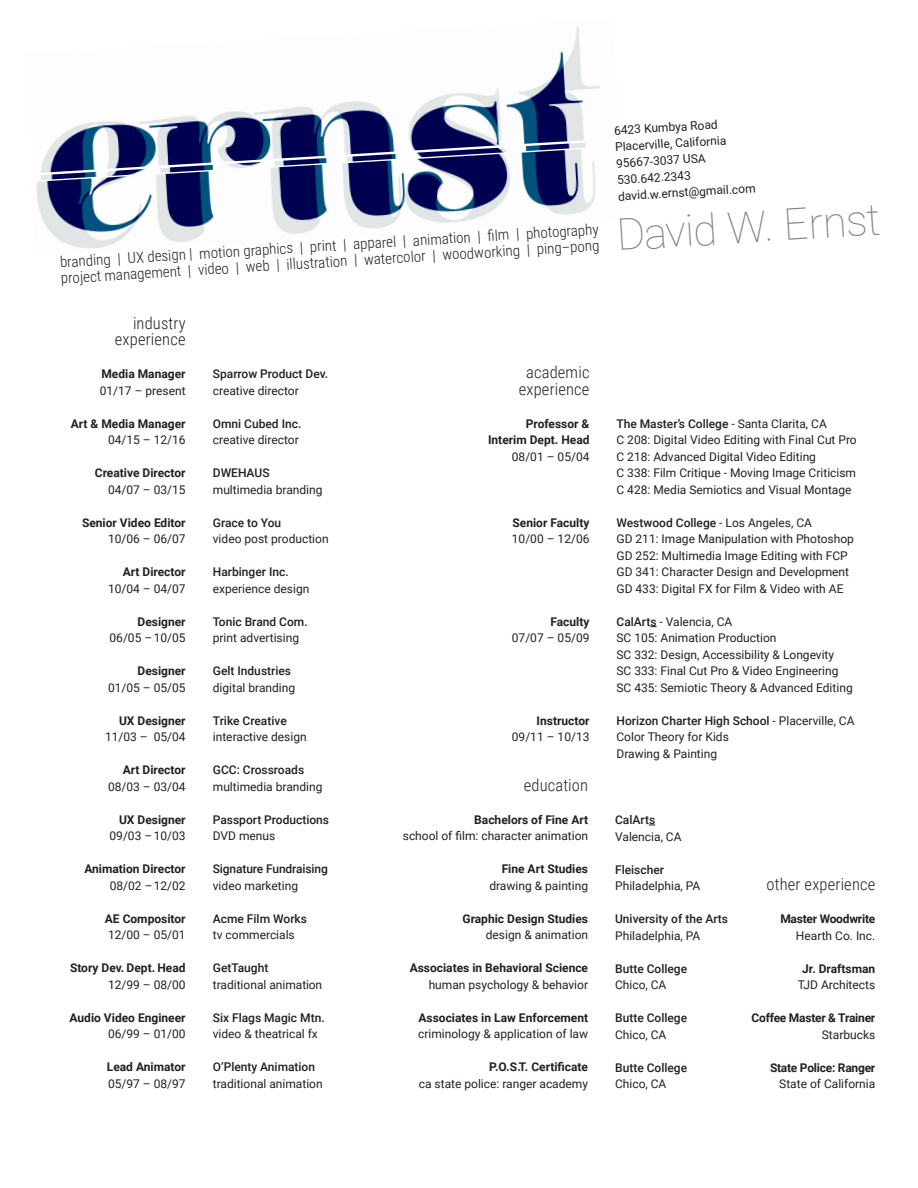
<style>
.page{position:relative;width:918px;height:1188px;background:#fff}
.page>*{position:absolute;margin:0;border:0;box-sizing:border-box;transform-origin:0 0}
.t1{font:100 43.5px "Roboto";color:#808285}
.t2{font:300 16.5px "Roboto Condensed";letter-spacing:.01em;color:#231f20}
.t3{font:300 15px "Roboto Condensed";color:#231f20}
.t4{font:12px "Roboto";color:#231f20}
.t5{font:700 12px "Roboto";color:#231f20}
.t6{font:500 12px "Roboto";color:#231f20}
.t7{font:700 12px "Roboto";letter-spacing:-.02em;color:#231f20}
.s1{font-weight:400}
.s2{font-weight:500}
</style>
<div class="page">
<img style="left:50px;top:26px;width:550px;height:121px">
<img style="left:36px;top:147px;width:560px;height:102px">
<p class="t3" style="left:59px;top:254px;width:541px;rotate:-4deg">branding | UX design | motion graphics | print | apparel | animation | fi lm | photography</p>
<p class="t3" style="left:60px;top:270px;width:541px;rotate:-4deg">project management | video | web | illustration | watercolor | woodworking | ping–pong</p>
<p class="t2" style="left:133px;top:311px;width:54px">industry</p>
<p class="t2" style="left:115px;top:328px;width:72px">experience</p>
<p class="t5" style="left:101px;top:366px;width:86px">Media Manager</p>
<p class="t4" style="left:100px;top:382px;width:87px">01/17 – present</p>
<p class="t5" style="left:71px;top:415px;width:116px">Art &amp; Media Manager</p>
<p class="t4" style="left:108px;top:432px;width:79px">04/15 – 12/16</p>
<p class="t5" style="left:95px;top:465px;width:92px">Creative Director</p>
<p class="t4" style="left:108px;top:481px;width:79px">04/07 – 03/15</p>
<p class="t5" style="left:82px;top:514px;width:105px">Senior Video Editor</p>
<p class="t4" style="left:108px;top:531px;width:79px">10/06 – 06/07</p>
<p class="t5" style="left:123px;top:564px;width:64px">Art Director</p>
<p class="t4" style="left:108px;top:580px;width:79px">10/04 – 04/07</p>
<p class="t5" style="left:138px;top:613px;width:50px">Designer</p>
<p class="t4" style="left:110px;top:630px;width:78px">06/05 –10/05</p>
<p class="t5" style="left:138px;top:663px;width:50px">Designer</p>
<p class="t4" style="left:108px;top:679px;width:79px">01/05 – 05/05</p>
<p class="t5" style="left:119px;top:712px;width:68px">UX Designer</p>
<p class="t4" style="left:105px;top:729px;width:82px">11/03 – 05/04</p>
<p class="t5" style="left:123px;top:762px;width:64px">Art Director</p>
<p class="t4" style="left:108px;top:778px;width:79px">08/03 – 03/04</p>
<p class="t5" style="left:119px;top:811px;width:68px">UX Designer</p>
<p class="t4" style="left:110px;top:828px;width:78px">09/03 –10/03</p>
<p class="t5" style="left:84px;top:861px;width:103px">Animation Director</p>
<p class="t4" style="left:110px;top:877px;width:77px">08/02 –12/02</p>
<p class="t5" style="left:105px;top:910px;width:82px">AE Compositor</p>
<p class="t4" style="left:108px;top:927px;width:79px">12/00 – 05/01</p>
<p class="t5" style="left:70px;top:960px;width:117px">Story Dev. Dept. Head</p>
<p class="t4" style="left:108px;top:976px;width:79px">12/99 – 08/00</p>
<p class="t5" style="left:70px;top:1009px;width:118px">Audio Video Engineer</p>
<p class="t4" style="left:108px;top:1026px;width:79px">06/99 – 01/00</p>
<p class="t5" style="left:107px;top:1059px;width:80px">Lead Animator</p>
<p class="t4" style="left:108px;top:1075px;width:79px">05/97 – 08/97</p>
<p class="t6" style="left:213px;top:366px;width:117px">Sparrow Product Dev.</p>
<p class="t4" style="left:213px;top:382px;width:87px">creative director</p>
<p class="t6" style="left:213px;top:415px;width:90px">Omni Cubed Inc.</p>
<p class="t4" style="left:213px;top:432px;width:87px">creative director</p>
<p class="t6" style="left:213px;top:465px;width:58px">DWEHAUS</p>
<p class="t4" style="left:213px;top:481px;width:111px">multimedia branding</p>
<p class="t6" style="left:213px;top:514px;width:70px">Grace to You</p>
<p class="t4" style="left:213px;top:531px;width:117px">video post production</p>
<p class="t6" style="left:213px;top:564px;width:77px">Harbinger Inc.</p>
<p class="t4" style="left:213px;top:580px;width:98px">experience design</p>
<p class="t6" style="left:213px;top:613px;width:96px">Tonic Brand Com.</p>
<p class="t4" style="left:213px;top:630px;width:88px">print advertising</p>
<p class="t6" style="left:213px;top:663px;width:80px">Gelt Industries</p>
<p class="t4" style="left:213px;top:679px;width:84px">digital branding</p>
<p class="t6" style="left:213px;top:712px;width:75px">Trike Creative</p>
<p class="t4" style="left:213px;top:729px;width:95px">interactive design</p>
<p class="t6" style="left:213px;top:762px;width:93px">GCC: Crossroads</p>
<p class="t4" style="left:213px;top:778px;width:111px">multimedia branding</p>
<p class="t6" style="left:213px;top:811px;width:118px">Passport Productions</p>
<p class="t4" style="left:213px;top:828px;width:64px">DVD menus</p>
<p class="t6" style="left:213px;top:861px;width:116px">Signature Fundraising</p>
<p class="t4" style="left:213px;top:877px;width:87px">video marketing</p>
<p class="t6" style="left:213px;top:910px;width:96px">Acme Film Works</p>
<p class="t4" style="left:213px;top:927px;width:83px">tv commercials</p>
<p class="t6" style="left:213px;top:960px;width:57px">GetTaught</p>
<p class="t4" style="left:213px;top:976px;width:111px">traditional animation</p>
<p class="t6" style="left:213px;top:1009px;width:113px">Six Flags Magic Mtn.</p>
<p class="t4" style="left:213px;top:1026px;width:106px">video &amp; theatrical fx</p>
<p class="t6" style="left:213px;top:1059px;width:104px">O’Plenty Animation</p>
<p class="t4" style="left:213px;top:1075px;width:111px">traditional animation</p>
<p class="t2" style="left:526px;top:361px;width:65px">academic</p>
<p class="t2" style="left:519px;top:377px;width:72px">experience</p>
<p class="t5" style="left:526px;top:415px;width:65px">Professor &amp;</p>
<p class="t5" style="left:488px;top:432px;width:103px">Interim Dept. Head</p>
<p class="t4" style="left:512px;top:448px;width:79px">08/01 – 05/04</p>
<p class="t5" style="left:513px;top:514px;width:78px">Senior Faculty</p>
<p class="t4" style="left:512px;top:531px;width:79px">10/00 – 12/06</p>
<p class="t5" style="left:550px;top:613px;width:41px">Faculty</p>
<p class="t4" style="left:512px;top:630px;width:79px">07/07 – 05/09</p>
<p class="t5" style="left:537px;top:712px;width:54px">Instructor</p>
<p class="t4" style="left:512px;top:729px;width:79px">09/11 – 10/13</p>
<p class="t2" style="left:524px;top:773px;width:66px">education</p>
<p class="t5" style="left:474px;top:811px;width:115px">Bachelors of Fine Art</p>
<p class="t4" style="left:403px;top:828px;width:187px">school of film: character animation</p>
<p class="t5" style="left:502px;top:861px;width:88px">Fine Art Studies</p>
<p class="t4" style="left:489px;top:877px;width:100px">drawing &amp; painting</p>
<p class="t5" style="left:463px;top:910px;width:127px">Graphic Design Studies</p>
<p class="t4" style="left:486px;top:927px;width:104px">design &amp; animation</p>
<p class="t5" style="left:410px;top:960px;width:180px">Associates in Behavioral Science</p>
<p class="t4" style="left:429px;top:976px;width:161px">human psychology &amp; behavior</p>
<p class="t5" style="left:419px;top:1009px;width:171px">Associates in Law Enforcement</p>
<p class="t4" style="left:418px;top:1026px;width:172px">criminology &amp; application of law</p>
<p class="t5" style="left:489px;top:1059px;width:100px">P.O.S.T. Certificate</p>
<p class="t4" style="left:419px;top:1075px;width:171px">ca state police: ranger academy</p>
<p class="t4" style="left:614px;top:122px;width:105px;rotate:-4deg">6423 Kumbya Road</p>
<p class="t4" style="left:615px;top:139px;width:113px;rotate:-4deg">Placerville, California</p>
<p class="t4" style="left:616px;top:155px;width:91px;rotate:-4deg">95667-3037 USA</p>
<p class="t4" style="left:617px;top:172px;width:75px;rotate:-4deg">530.642.2343</p>
<p class="t4" style="left:618px;top:188px;width:139px;rotate:-4deg">david.w.ernst@gmail.com</p>
<p class="t1" style="left:615px;top:203px;width:265px;rotate:-3deg">David W. Ernst</p>
<p class="t6" style="left:616px;top:415px;width:212px">The Master’s College <span class="s1">- Santa Clarita, CA</span></p>
<p class="t4" style="left:616px;top:432px;width:242px">C 208: Digital Video Editing with Final Cut Pro</p>
<p class="t4" style="left:616px;top:448px;width:201px">C 218: Advanced Digital Video Editing</p>
<p class="t4" style="left:616px;top:465px;width:241px">C 338: Film Critique - Moving Image Criticism</p>
<p class="t4" style="left:616px;top:481px;width:237px">C 428: Media Semiotics and Visual Montage</p>
<p class="t6" style="left:616px;top:514px;width:197px">Westwood College <span class="s1">- Los Angeles, CA</span></p>
<p class="t4" style="left:616px;top:531px;width:239px">GD 211: Image Manipulation with Photoshop</p>
<p class="t4" style="left:616px;top:547px;width:233px">GD 252: Multimedia Image Editing with FCP</p>
<p class="t4" style="left:616px;top:564px;width:234px">GD 341: Character Design and Development</p>
<p class="t4" style="left:616px;top:580px;width:229px">GD 433: Digital FX for Film &amp; Video with AE</p>
<p class="t4" style="left:616px;top:613px;width:117px"><span class="s2">CalArts</span> - Valencia, CA</p>
<p class="t4" style="left:616px;top:630px;width:161px">SC 105: Animation Production</p>
<p class="t4" style="left:616px;top:646px;width:219px">SC 332: Design, Accessibility &amp; Longevity</p>
<p class="t4" style="left:616px;top:663px;width:223px">SC 333: Final Cut Pro &amp; Video Engineering</p>
<p class="t4" style="left:616px;top:679px;width:238px">SC 435: Semiotic Theory &amp; Advanced Editing</p>
<p class="t6" style="left:616px;top:712px;width:240px">Horizon Charter High School <span class="s1">- Placerville, CA</span></p>
<p class="t4" style="left:616px;top:729px;width:114px">Color Theory for Kids</p>
<p class="t4" style="left:616px;top:745px;width:102px">Drawing &amp; Painting</p>
<p class="t6" style="left:615px;top:811px;width:42px">CalArts</p>
<p class="t4" style="left:615px;top:828px;width:68px">Valencia, CA</p>
<p class="t6" style="left:615px;top:861px;width:50px">Fleischer</p>
<p class="t4" style="left:615px;top:877px;width:87px">Philadelphia, PA</p>
<p class="t6" style="left:615px;top:910px;width:114px">University of the Arts</p>
<p class="t4" style="left:615px;top:927px;width:87px">Philadelphia, PA</p>
<p class="t6" style="left:615px;top:960px;width:73px">Butte College</p>
<p class="t4" style="left:615px;top:976px;width:53px">Chico, CA</p>
<p class="t6" style="left:615px;top:1009px;width:73px">Butte College</p>
<p class="t4" style="left:615px;top:1026px;width:53px">Chico, CA</p>
<p class="t6" style="left:615px;top:1059px;width:73px">Butte College</p>
<p class="t4" style="left:615px;top:1075px;width:53px">Chico, CA</p>
<p class="t2" style="left:767px;top:873px;width:110px">other experience</p>
<p class="t7" style="left:780px;top:911px;width:96px">Master Woodwrite</p>
<p class="t4" style="left:796px;top:927px;width:81px">Hearth Co. Inc.</p>
<p class="t5" style="left:802px;top:960px;width:75px">Jr. Draftsman</p>
<p class="t4" style="left:798px;top:977px;width:79px">TJD Architects</p>
<p class="t7" style="left:752px;top:1010px;width:125px">Coffee Master &amp; Trainer</p>
<p class="t4" style="left:822px;top:1026px;width:55px">Starbucks</p>
<p class="t7" style="left:770px;top:1059px;width:107px">State Police: Ranger</p>
<p class="t4" style="left:779px;top:1076px;width:98px">State of California</p>
</div>
